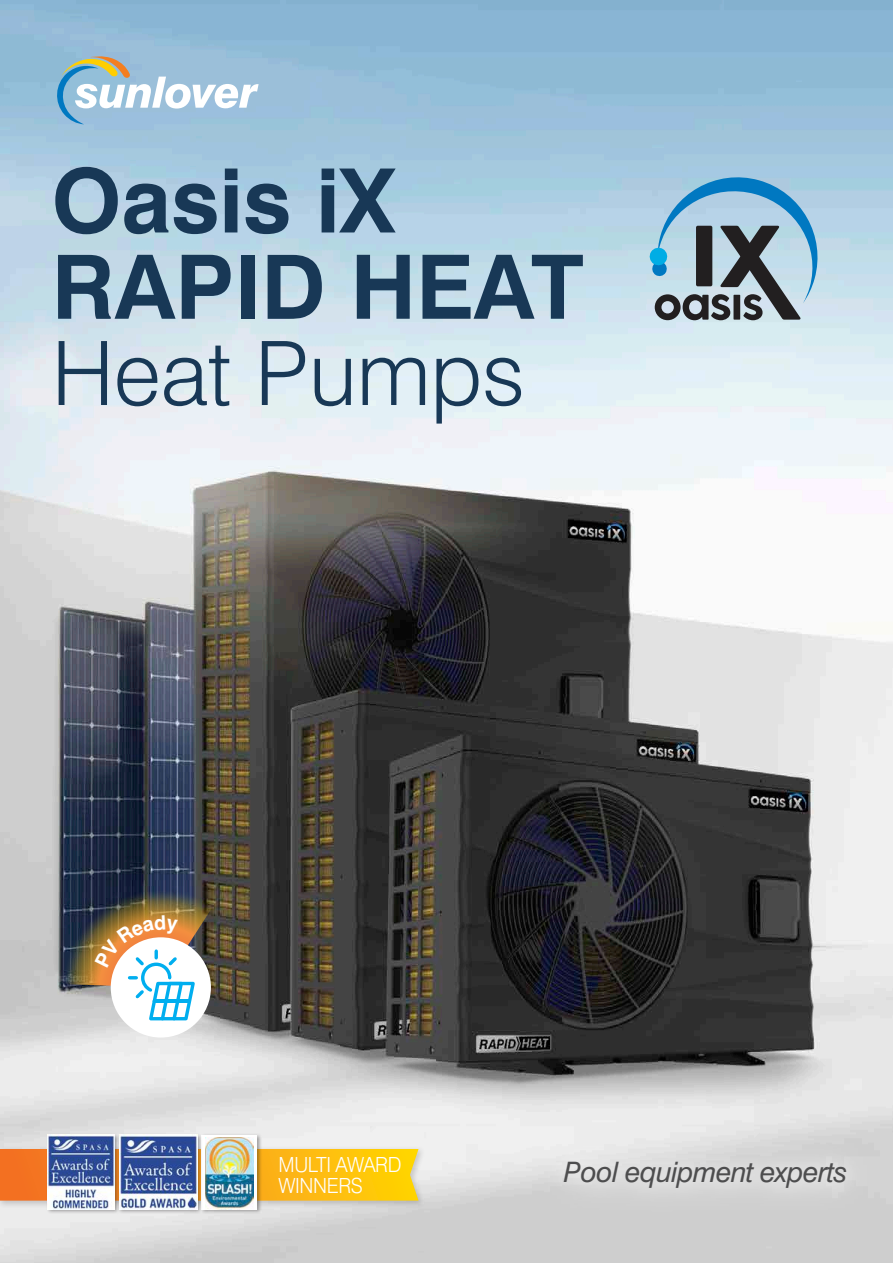
<style>
.page{position:relative;width:893px;height:1263px;background:#fff}
.page>*{position:absolute;margin:0;border:0;box-sizing:border-box;transform-origin:0 0}
.t1{font:700 88.95px/86.2px "Swiss 721";letter-spacing:-.005em;color:#183856}
.t2{font:300 88.95px "Swiss 721";letter-spacing:-.005em;color:#183856}
.t3{font:italic 28.2px "Swiss 721";letter-spacing:-.02em;color:#4d4d4e}
.t4{font:300 20.85px/20.9px "Swiss 721";letter-spacing:-.02em;color:#fff;scale:.95 1}
</style>
<div class="page">
<img style="left:0;top:0;width:893px;height:1263px">
<div style="left:111px;top:937px;width:100px;height:100px;background:#fff;border-radius:50%"></div>
<svg style="left:648px;top:168px;width:178px;height:152px;background:#8aa9bc"></svg>
<svg style="left:54px;top:54px;width:205px;height:70px"></svg>
<div style="left:0;top:1145px;width:426px;height:64px;background:#231f20;opacity:.2"></div>
<svg style="left:0;top:1149px;width:418px;height:51px;background:#faaf14"></svg>
<div style="left:200px;top:1133px;width:62px;height:82px;background:#231f20;opacity:.4"></div>
<div style="left:202px;top:1135px;width:55px;height:74px;background:#fff"></div>
<img style="left:205px;top:1137px;width:48px;height:72px">
<div style="left:46px;top:1133px;width:74px;height:82px;background:#231f20;opacity:.4"></div>
<img style="left:48px;top:1135px;width:67px;height:74px">
<div style="left:118px;top:1133px;width:84px;height:82px;background:#231f20;opacity:.4"></div>
<img style="left:119px;top:1135px;width:78px;height:74px">
<div style="left:528px;top:1126px;width:354px;height:97px;background:#fff;opacity:.95"></div>
<img style="left:55px;top:882px;width:161px;height:141px">
<h1 class="t1" style="left:52px;top:157px;width:534px">Oasis iX<br>RAPID HEAT</h1>
<h1 class="t2" style="left:52px;top:319px;width:475px">Heat Pumps</h1>
<p class="t4" style="left:279px;top:1154px;width:131px">MULTI AWARD<br>WINNERS</p>
<p class="t3" style="left:564px;top:1155px;width:285px">Pool equipment experts</p>
</div>
